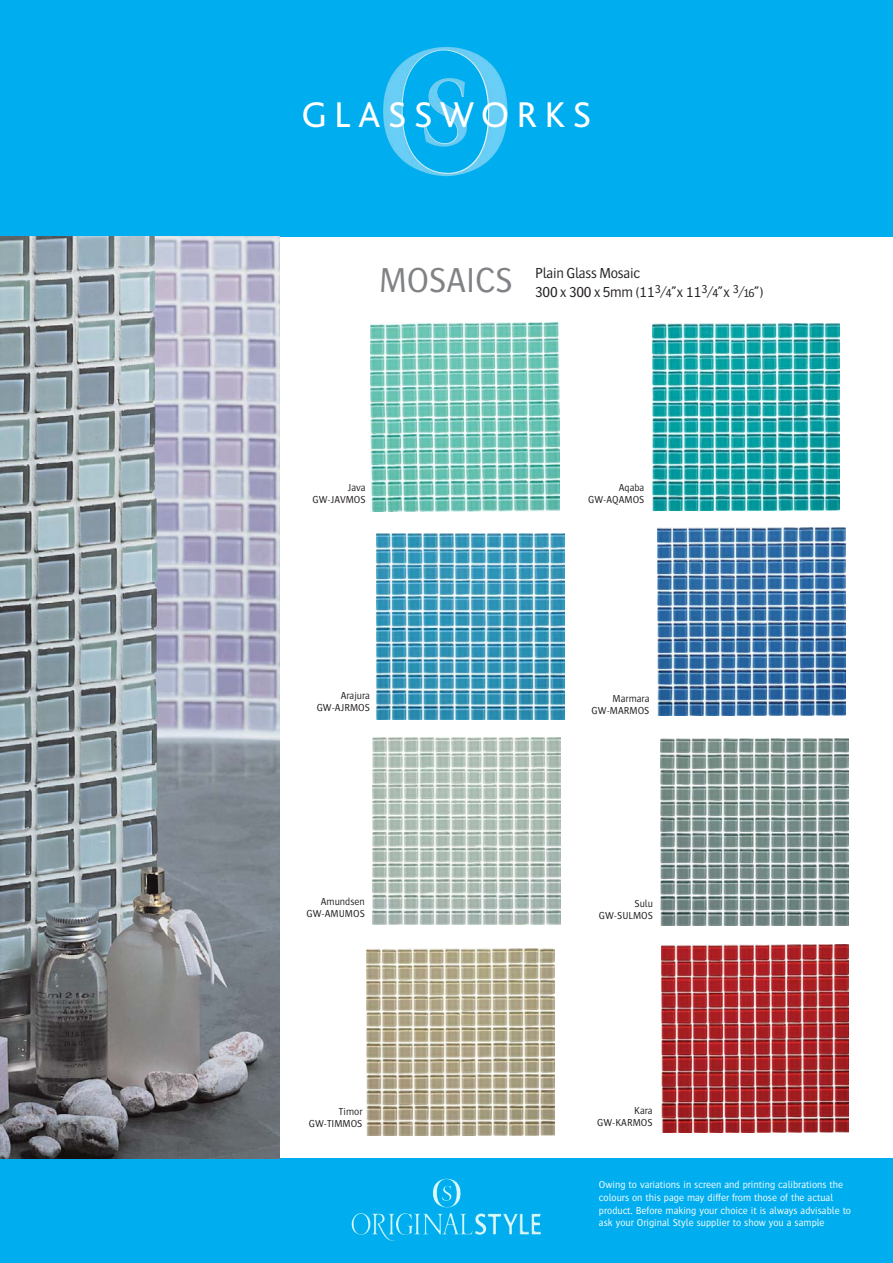
<style>
.page{position:relative;width:893px;height:1263px;background:#fff}
.page>*{position:absolute;margin:0;border:0;box-sizing:border-box;transform-origin:0 0}
.t1{font:37.5px "Bliss";letter-spacing:.205em;color:#fff}
.t2{font:300 36px "Bosis";letter-spacing:-.01em;color:#808285}
.t3{font:300 15px/19.5px "Bosis";letter-spacing:-.02em;color:#231f20}
.t4{font:300 10.5px/12.6px "Bosis";color:#fff}
.t5{font:300 10.5px/12px "Bosis";color:#231f20;text-align:right}
.s1{font-size:12px}
</style>
<div class="page">
<div style="left:0;top:0;width:892px;height:237px;background:#00aeef"></div>
<img style="left:445px;top:47px;width:62px;height:57px">
<div style="left:0;top:1159px;width:892px;height:104px;background:#00aeef"></div>
<img style="left:352px;top:1179px;width:135px;height:57px">
<img style="left:0;top:237px;width:279px;height:922px">
<img style="left:370px;top:322px;width:190px;height:189px">
<img style="left:652px;top:323px;width:187px;height:187px">
<img style="left:372px;top:737px;width:188px;height:187px">
<img style="left:660px;top:738px;width:188px;height:187px">
<img style="left:366px;top:948px;width:188px;height:188px">
<img style="left:661px;top:944px;width:187px;height:188px">
<img style="left:657px;top:527px;width:188px;height:188px">
<img style="left:376px;top:533px;width:188px;height:187px">
<h1 class="t1" style="left:302px;top:100px;width:291px">GLASSWORKS</h1>
<h2 class="t2" style="left:379px;top:266px;width:135px">MOSAICS</h2>
<h3 class="t3" style="left:535px;top:264px;width:229px">Plain Glass Mosaic<br>300 x 300 x 5mm (11<sup>3</sup>/<span class="s1">4</span>”x 11<sup>3</sup>/<span class="s1">4</span>”x <sup>3</sup>/<span class="s1">16</span>”)</h3>
<p class="t5" style="left:312px;top:482px;width:55px">Java<br>GW-JAVMOS</p>
<p class="t5" style="left:588px;top:483px;width:58px">Aqaba<br>GW-AQAMOS</p>
<p class="t5" style="left:316px;top:690px;width:55px">Arajura<br>GW-AJRMOS</p>
<p class="t5" style="left:591px;top:693px;width:59px">Marmara<br>GW-MARMOS</p>
<p class="t5" style="left:306px;top:897px;width:60px">Amundsen<br>GW-AMUMOS</p>
<p class="t5" style="left:599px;top:898px;width:55px">Sulu<br>GW-SULMOS</p>
<p class="t5" style="left:309px;top:1107px;width:55px">Timor<br>GW-TIMMOS</p>
<p class="t5" style="left:597px;top:1105px;width:57px">Kara<br>GW-KARMOS</p>
<p class="t4" style="left:599px;top:1179px;width:254px">Owing to variations in screen and printing calibrations the colours on this page may differ from those of the actual product. Before making your choice it is always advisable to ask your Original Style supplier to show you a sample</p>
</div>
